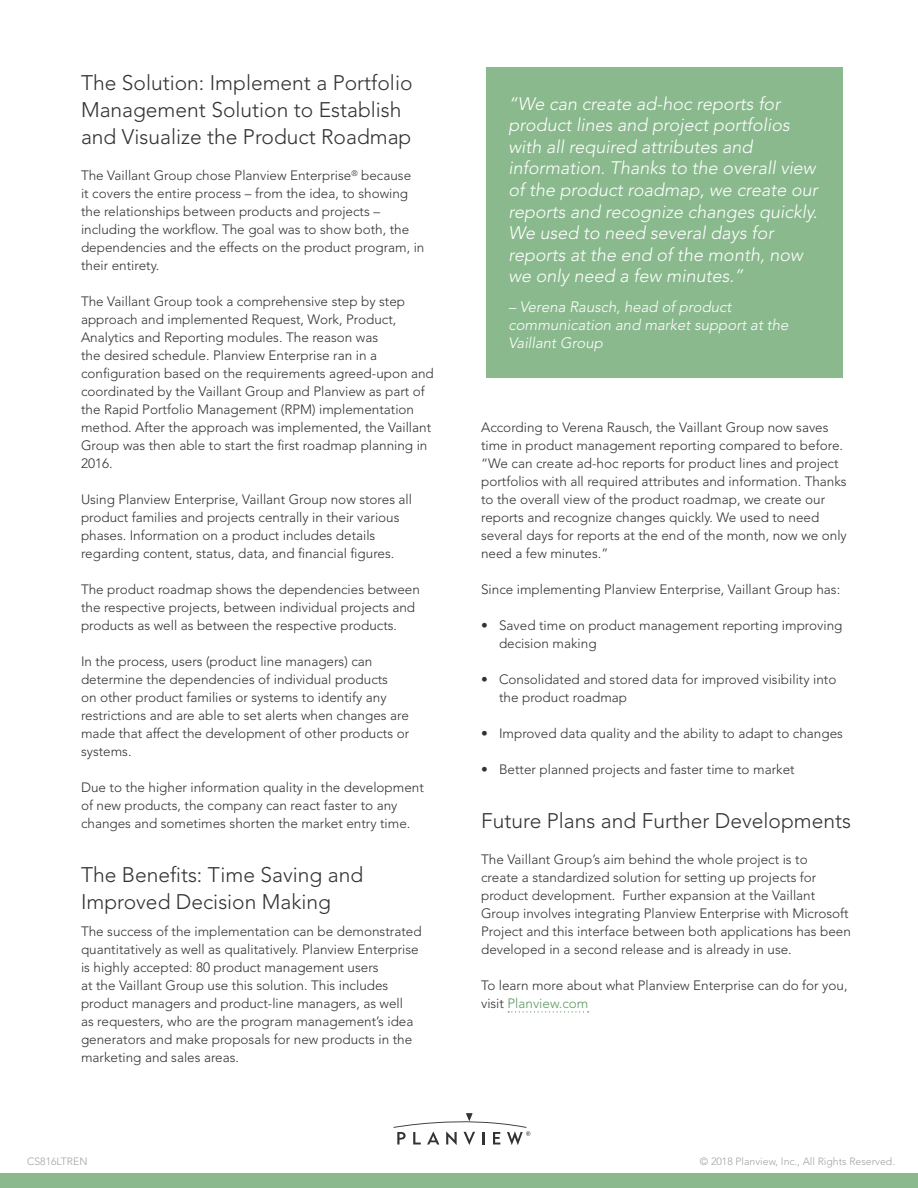
<style>
.page{position:relative;width:918px;height:1188px;background:#fff}
.page>*{position:absolute;margin:0;border:0;box-sizing:border-box;transform-origin:0 0}
.t1{font:300 21px/27px "Avenir LT Std";color:#333}
.t2{font:italic 300 18px/21.6px "Avenir LT Std";color:#fff}
.t3{font:italic 300 15px/18px "Avenir LT Std";color:#fff}
.t4{font:300 13.5px/18px "Avenir LT Std";color:#333}
.t5{font:300 10.5px "Avenir LT Std";color:#a3a3a3}
.s1{color:#5c9961}
</style>
<div class="page">
<svg style="left:394px;top:1113px;width:136px;height:32px"></svg>
<div style="left:0;top:1173px;width:918px;height:15px;background:#8ab98e"></div>
<svg style="left:508px;top:1011px;width:81px;height:1px"></svg>
<div style="left:486px;top:68px;width:356px;height:310px;background:#8ab98e"></div>
<h1 class="t1" style="left:81px;top:69px;width:333px">The Solution: Implement a Portfolio<br>Management Solution to Establish and Visualize the Product Roadmap</h1>
<p class="t4" style="left:81px;top:166px;width:345px">The Vaillant Group chose Planview Enterprise<sup>®</sup> because<br>it covers the entire process – from the idea, to showing the relationships between products and projects – including the workflow. The goal was to show both, the dependencies and the effects on the product program, in their entirety.</p>
<p class="t4" style="left:81px;top:292px;width:354px">The Vaillant Group took a comprehensive step by step approach and implemented Request, Work, Product, Analytics and Reporting modules. The reason was<br>the desired schedule. Planview Enterprise ran in a configuration based on the requirements agreed-upon and coordinated by the Vaillant Group and Planview as part of the Rapid Portfolio Management (RPM) implementation method. After the approach was implemented, the Vaillant Group was then able to start the first roadmap planning in 2016.</p>
<p class="t4" style="left:81px;top:490px;width:333px">Using Planview Enterprise, Vaillant Group now stores all product families and projects centrally in their various phases. Information on a product includes details regarding content, status, data, and financial figures.</p>
<p class="t4" style="left:81px;top:580px;width:340px">The product roadmap shows the dependencies between the respective projects, between individual projects and products as well as between the respective products.</p>
<p class="t4" style="left:81px;top:652px;width:330px">In the process, users (product line managers) can determine the dependencies of individual products<br>on other product families or systems to identify any restrictions and are able to set alerts when changes are made that affect the development of other products or systems.</p>
<p class="t4" style="left:81px;top:778px;width:344px">Due to the higher information quality in the development of new products, the company can react faster to any changes and sometimes shorten the market entry time.</p>
<h1 class="t1" style="left:81px;top:861px;width:284px">The Benefits: Time Saving and<br>Improved Decision Making</h1>
<p class="t4" style="left:81px;top:922px;width:342px">The success of the implementation can be demonstrated quantitatively as well as qualitatively. Planview Enterprise is highly accepted: 80 product management users<br>at the Vaillant Group use this solution. This includes product managers and product-line managers, as well<br>as requesters, who are the program management’s idea generators and make proposals for new products in the marketing and sales areas.</p>
<p class="t2" style="left:508px;top:93px;width:311px">“We can create ad-hoc reports for product lines and project portfolios with all required attributes and information. Thanks to the overall view of the product roadmap, we create our reports and recognize changes quickly.<br>We used to need several days for reports at the end of the month, now we only need a few minutes.”</p>
<p class="t3" style="left:508px;top:299px;width:282px">– Verena Rausch, head of product communication and market support at the<br>Vaillant Group</p>
<p class="t4" style="left:481px;top:418px;width:367px">According to Verena Rausch, the Vaillant Group now saves time in product management reporting compared to before. “We can create ad-hoc reports for product lines and project portfolios with all required attributes and information. Thanks to the overall view of the product roadmap, we create our reports and recognize changes quickly. We used to need several days for reports at the end of the month, now we only need a few minutes.”</p>
<p class="t4" style="left:481px;top:580px;width:361px">Since implementing Planview Enterprise, Vaillant Group has:</p>
<p class="t4" style="left:499px;top:616px;width:345px;text-indent:-18px">• Saved time on product management reporting improving decision making</p>
<p class="t4" style="left:499px;top:670px;width:339px;text-indent:-18px">• Consolidated and stored data for improved visibility into the product roadmap</p>
<p class="t4" style="left:481px;top:724px;width:363px">• Improved data quality and the ability to adapt to changes</p>
<p class="t4" style="left:481px;top:760px;width:315px">• Better planned projects and faster time to market</p>
<h1 class="t1" style="left:481px;top:807px;width:371px">Future Plans and Further Developments</h1>
<p class="t4" style="left:481px;top:850px;width:371px">The Vaillant Group’s aim behind the whole project is to<br>create a standardized solution for setting up projects for product development. Further expansion at the Vaillant Group involves integrating Planview Enterprise with Microsoft Project and this interface between both applications has been developed in a second release and is already in use.</p>
<p class="t4" style="left:481px;top:976px;width:368px">To learn more about what Planview Enterprise can do for you, visit <span class="s1">Planview.com</span></p>
<p class="t5" style="left:27px;top:1155px;width:62px">CS816LTREN</p>
<p class="t5" style="left:700px;top:1155px;width:197px">© 2018 Planview, Inc., All Rights Reserved.</p>
</div>
